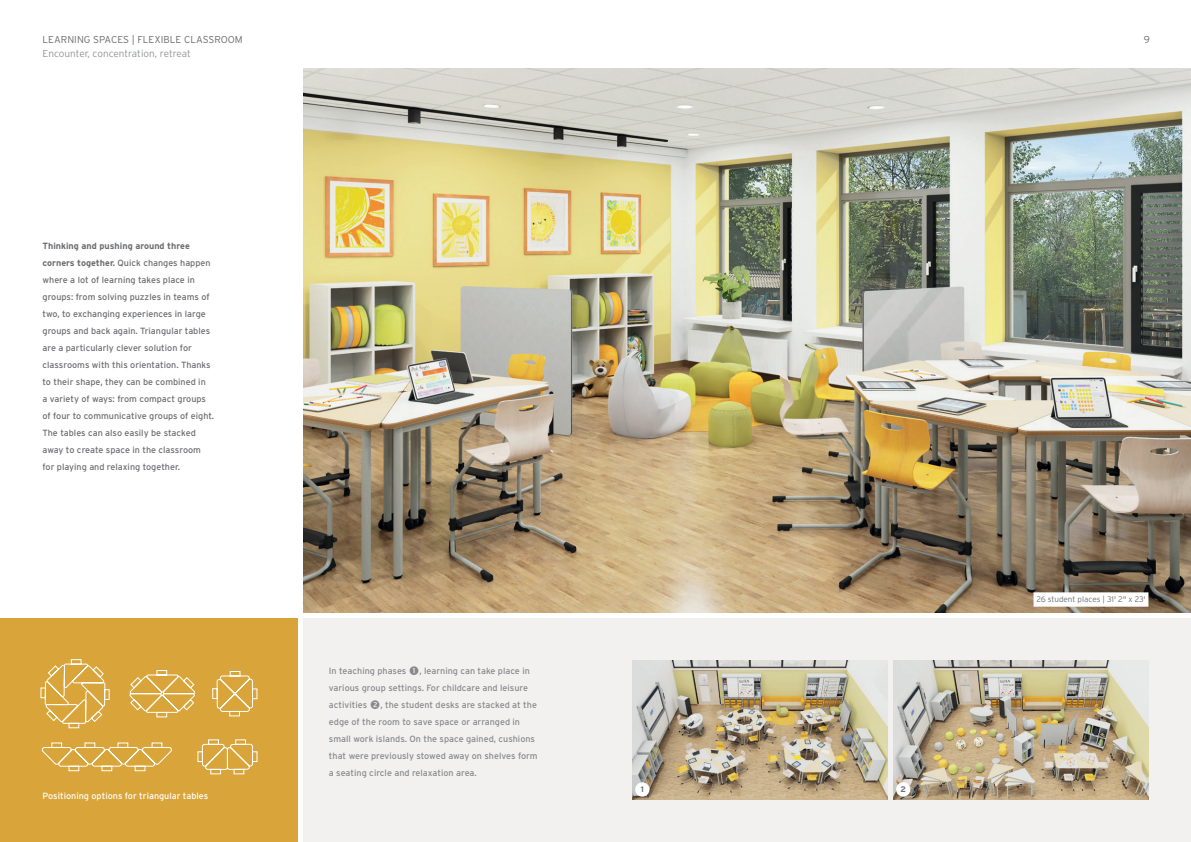
<style>
.page{position:relative;width:1191px;height:842px;background:#fff}
.page>*{position:absolute;margin:0;border:0;box-sizing:border-box;transform-origin:0 0}
.t1{font:300 10px "Interstate";color:#6c6d70}
.t2{font:300 10px "Interstate";color:#939598}
.t3{font:9px/17px "Interstate";color:#6c6d70}
.t4{font:9px/17px "Interstate";color:#87898c}
.t5{font:9px "Interstate";color:#fff}
.t6{font:300 8.1px "Interstate";letter-spacing:-.005em;color:#6c6d70}
.t7{font:700 8.1px "Interstate";color:#6c6d70}
.s1{font-weight:700}
</style>
<div class="page">
<div style="left:303px;top:618px;width:888px;height:224px;background:#f3f1f0"></div>
<img style="left:303px;top:69px;width:888px;height:543px">
<div style="left:0;top:618px;width:298px;height:224px;background:#d9a53b"></div>
<img style="left:632px;top:660px;width:255px;height:139px">
<img style="left:893px;top:660px;width:255px;height:139px">
<svg style="left:40px;top:659px;width:217px;height:116px"></svg>
<div style="left:635px;top:782px;width:14px;height:15px;background:#fff;border-radius:50%"></div>
<div style="left:896px;top:782px;width:14px;height:15px;background:#fff;border-radius:50%"></div>
<svg style="left:1032px;top:591px;width:118px;height:17px"></svg>
<p class="t1" style="left:43px;top:33px;width:202px">LEARNING SPACES | FLEXIBLE CLASSROOM</p>
<p class="t2" style="left:43px;top:48px;width:150px">Encounter, concentration, retreat</p>
<p class="t3" style="left:43px;top:238px;width:173px"><span class="s1">Thinking and pushing around three corners together.</span> Quick changes happen where a lot of learning takes place in groups: from solving puzzles in teams of two, to exchanging experiences in large groups and back again. Triangular tables are a particularly clever solution for classrooms with this orientation. Thanks to their shape, they can be combined in<br>a variety of ways: from compact groups of four to communicative groups of eight.<br>The tables can also easily be stacked away to create space in the classroom for playing and relaxing together.</p>
<p class="t5" style="left:43px;top:791px;width:167px">Positioning options for triangular tables</p>
<p class="t4" style="left:329px;top:663px;width:202px;text-indent:91px">, learning can take place in various group settings. For childcare and leisure activities</p>
<p class="t4" style="left:329px;top:663px;width:79px">In teaching phases</p>
<p class="t4" style="left:329px;top:697px;width:210px;text-indent:51px">, the student desks are stacked at the edge of the room to save space or arranged in small work islands. On the space gained, cushions that were previously stowed away on shelves form a seating circle and relaxation area.</p>
<p class="t7" style="left:641px;top:785px;width:5px">1</p>
<p class="t7" style="left:900px;top:785px;width:7px">2</p>
<p class="t1" style="left:1143px;top:33px;width:8px">9</p>
<p class="t6" style="left:1036px;top:594px;width:110px">26 student places | 31' 2" x 23'</p>
</div>
